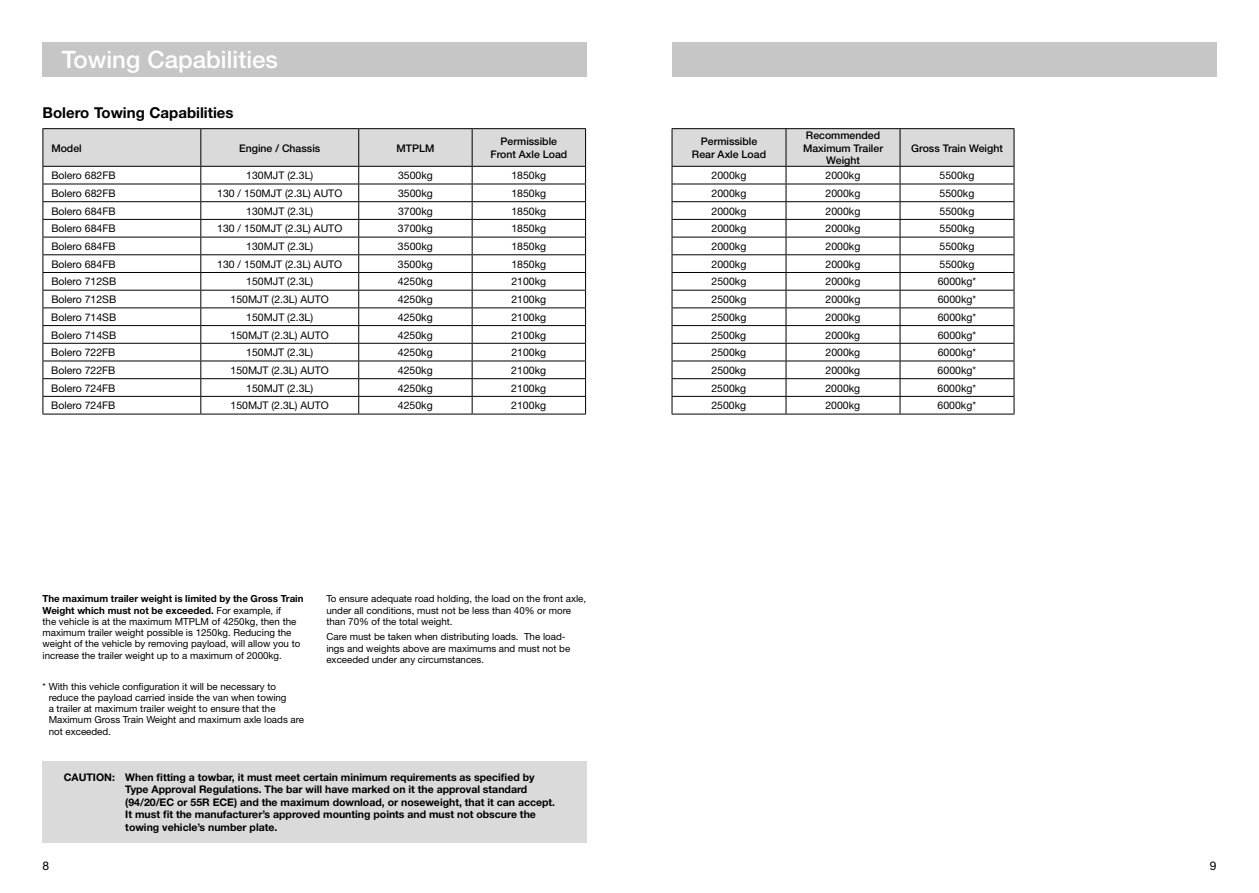
<style>
.page{position:relative;width:1259px;height:893px;background:#fff}
.page>*{position:absolute;margin:0;border:0;box-sizing:border-box;transform-origin:0 0}
.t1{font:500 24px "Helvetica Neue";color:#fff}
.t2{font:700 15px "Helvetica Neue";color:#000}
.t3{font:12px "Helvetica Neue";color:#000}
.t4{font:10.5px "Helvetica Neue";color:#000}
.t5{font:700 10.5px/12.6px "Helvetica Neue";color:#000}
.t6{font:500 10.5px/12.6px "Helvetica Neue";color:#000;text-align:center}
.t7{font:9.75px/11.2px "Helvetica Neue";color:#000}
.s1{font-weight:700}
</style>
<div class="page">
<div style="left:43px;top:43px;width:544px;height:34px;background:#c6c6c6"></div>
<div style="left:672px;top:43px;width:544px;height:34px;background:#c6c6c6"></div>
<hr style="left:43px;top:128px;width:158px;height:1px;background:#000">
<hr style="left:201px;top:128px;width:158px;height:1px;background:#000">
<hr style="left:359px;top:128px;width:113px;height:1px;background:#000">
<hr style="left:472px;top:128px;width:114px;height:1px;background:#000">
<hr style="left:671px;top:128px;width:115px;height:1px;background:#000">
<hr style="left:786px;top:128px;width:114px;height:1px;background:#000">
<hr style="left:900px;top:128px;width:114px;height:1px;background:#000">
<svg style="left:43px;top:129px;width:971px;height:285px"></svg>
<hr style="left:43px;top:414px;width:158px;height:1px;background:#000">
<hr style="left:201px;top:414px;width:158px;height:1px;background:#000">
<hr style="left:359px;top:414px;width:113px;height:1px;background:#000">
<hr style="left:472px;top:414px;width:114px;height:1px;background:#000">
<hr style="left:671px;top:414px;width:115px;height:1px;background:#000">
<hr style="left:786px;top:414px;width:114px;height:1px;background:#000">
<hr style="left:900px;top:414px;width:114px;height:1px;background:#000">
<div style="left:43px;top:761px;width:544px;height:81px;background:#dadada"></div>
<h1 class="t1" style="left:62px;top:45px;width:217px">Towing Capabilities</h1>
<h2 class="t2" style="left:43px;top:103px;width:193px">Bolero Towing Capabilities</h2>
<p class="t6" style="left:51px;top:141px;width:32px">Model</p>
<p class="t6" style="left:239px;top:141px;width:83px">Engine / Chassis</p>
<p class="t6" style="left:396px;top:141px;width:39px">MTPLM</p>
<p class="t6" style="left:490px;top:135px;width:78px">Permissible<br>Front Axle Load</p>
<p class="t6" style="left:692px;top:135px;width:76px">Permissible<br>Rear Axle Load</p>
<p class="t6" style="left:803px;top:129px;width:81px">Recommended<br>Maximum Trailer<br>Weight</p>
<p class="t6" style="left:911px;top:141px;width:93px">Gross Train Weight</p>
<p class="t4" style="left:51px;top:169px;width:66px">Bolero 682FB</p>
<p class="t4" style="left:246px;top:169px;width:68px">130MJT (2.3L)</p>
<p class="t4" style="left:398px;top:169px;width:36px">3500kg</p>
<p class="t4" style="left:511px;top:169px;width:36px">1850kg</p>
<p class="t4" style="left:711px;top:169px;width:36px">2000kg</p>
<p class="t4" style="left:825px;top:169px;width:36px">2000kg</p>
<p class="t4" style="left:939px;top:169px;width:36px">5500kg</p>
<p class="t4" style="left:51px;top:187px;width:66px">Bolero 682FB</p>
<p class="t4" style="left:217px;top:187px;width:127px">130 / 150MJT (2.3L) AUTO</p>
<p class="t4" style="left:398px;top:187px;width:36px">3500kg</p>
<p class="t4" style="left:511px;top:187px;width:36px">1850kg</p>
<p class="t4" style="left:711px;top:187px;width:36px">2000kg</p>
<p class="t4" style="left:825px;top:187px;width:36px">2000kg</p>
<p class="t4" style="left:939px;top:187px;width:36px">5500kg</p>
<p class="t4" style="left:51px;top:205px;width:66px">Bolero 684FB</p>
<p class="t4" style="left:246px;top:205px;width:68px">130MJT (2.3L)</p>
<p class="t4" style="left:398px;top:205px;width:36px">3700kg</p>
<p class="t4" style="left:511px;top:205px;width:36px">1850kg</p>
<p class="t4" style="left:711px;top:205px;width:36px">2000kg</p>
<p class="t4" style="left:825px;top:205px;width:36px">2000kg</p>
<p class="t4" style="left:939px;top:205px;width:36px">5500kg</p>
<p class="t4" style="left:51px;top:222px;width:66px">Bolero 684FB</p>
<p class="t4" style="left:217px;top:222px;width:127px">130 / 150MJT (2.3L) AUTO</p>
<p class="t4" style="left:398px;top:222px;width:36px">3700kg</p>
<p class="t4" style="left:511px;top:222px;width:36px">1850kg</p>
<p class="t4" style="left:711px;top:222px;width:36px">2000kg</p>
<p class="t4" style="left:825px;top:222px;width:36px">2000kg</p>
<p class="t4" style="left:939px;top:222px;width:36px">5500kg</p>
<p class="t4" style="left:51px;top:240px;width:66px">Bolero 684FB</p>
<p class="t4" style="left:246px;top:240px;width:68px">130MJT (2.3L)</p>
<p class="t4" style="left:398px;top:240px;width:36px">3500kg</p>
<p class="t4" style="left:511px;top:240px;width:36px">1850kg</p>
<p class="t4" style="left:711px;top:240px;width:36px">2000kg</p>
<p class="t4" style="left:825px;top:240px;width:36px">2000kg</p>
<p class="t4" style="left:939px;top:240px;width:36px">5500kg</p>
<p class="t4" style="left:51px;top:258px;width:66px">Bolero 684FB</p>
<p class="t4" style="left:217px;top:258px;width:127px">130 / 150MJT (2.3L) AUTO</p>
<p class="t4" style="left:398px;top:258px;width:36px">3500kg</p>
<p class="t4" style="left:511px;top:258px;width:36px">1850kg</p>
<p class="t4" style="left:711px;top:258px;width:36px">2000kg</p>
<p class="t4" style="left:825px;top:258px;width:36px">2000kg</p>
<p class="t4" style="left:939px;top:258px;width:36px">5500kg</p>
<p class="t4" style="left:51px;top:275px;width:66px">Bolero 712SB</p>
<p class="t4" style="left:246px;top:275px;width:68px">150MJT (2.3L)</p>
<p class="t4" style="left:398px;top:275px;width:36px">4250kg</p>
<p class="t4" style="left:511px;top:275px;width:36px">2100kg</p>
<p class="t4" style="left:711px;top:275px;width:36px">2500kg</p>
<p class="t4" style="left:825px;top:275px;width:36px">2000kg</p>
<p class="t4" style="left:937px;top:275px;width:40px">6000kg*</p>
<p class="t4" style="left:51px;top:293px;width:66px">Bolero 712SB</p>
<p class="t4" style="left:230px;top:293px;width:100px">150MJT (2.3L) AUTO</p>
<p class="t4" style="left:398px;top:293px;width:36px">4250kg</p>
<p class="t4" style="left:511px;top:293px;width:36px">2100kg</p>
<p class="t4" style="left:711px;top:293px;width:36px">2500kg</p>
<p class="t4" style="left:825px;top:293px;width:36px">2000kg</p>
<p class="t4" style="left:937px;top:293px;width:40px">6000kg*</p>
<p class="t4" style="left:51px;top:311px;width:66px">Bolero 714SB</p>
<p class="t4" style="left:246px;top:311px;width:68px">150MJT (2.3L)</p>
<p class="t4" style="left:398px;top:311px;width:36px">4250kg</p>
<p class="t4" style="left:511px;top:311px;width:36px">2100kg</p>
<p class="t4" style="left:711px;top:311px;width:36px">2500kg</p>
<p class="t4" style="left:825px;top:311px;width:36px">2000kg</p>
<p class="t4" style="left:937px;top:311px;width:40px">6000kg*</p>
<p class="t4" style="left:51px;top:329px;width:66px">Bolero 714SB</p>
<p class="t4" style="left:230px;top:329px;width:100px">150MJT (2.3L) AUTO</p>
<p class="t4" style="left:398px;top:329px;width:36px">4250kg</p>
<p class="t4" style="left:511px;top:329px;width:36px">2100kg</p>
<p class="t4" style="left:711px;top:329px;width:36px">2500kg</p>
<p class="t4" style="left:825px;top:329px;width:36px">2000kg</p>
<p class="t4" style="left:937px;top:329px;width:40px">6000kg*</p>
<p class="t4" style="left:51px;top:346px;width:66px">Bolero 722FB</p>
<p class="t4" style="left:246px;top:346px;width:68px">150MJT (2.3L)</p>
<p class="t4" style="left:398px;top:346px;width:36px">4250kg</p>
<p class="t4" style="left:511px;top:346px;width:36px">2100kg</p>
<p class="t4" style="left:711px;top:346px;width:36px">2500kg</p>
<p class="t4" style="left:825px;top:346px;width:36px">2000kg</p>
<p class="t4" style="left:937px;top:346px;width:40px">6000kg*</p>
<p class="t4" style="left:51px;top:364px;width:66px">Bolero 722FB</p>
<p class="t4" style="left:230px;top:364px;width:100px">150MJT (2.3L) AUTO</p>
<p class="t4" style="left:398px;top:364px;width:36px">4250kg</p>
<p class="t4" style="left:511px;top:364px;width:36px">2100kg</p>
<p class="t4" style="left:711px;top:364px;width:36px">2500kg</p>
<p class="t4" style="left:825px;top:364px;width:36px">2000kg</p>
<p class="t4" style="left:937px;top:364px;width:40px">6000kg*</p>
<p class="t4" style="left:51px;top:382px;width:66px">Bolero 724FB</p>
<p class="t4" style="left:246px;top:382px;width:68px">150MJT (2.3L)</p>
<p class="t4" style="left:398px;top:382px;width:36px">4250kg</p>
<p class="t4" style="left:511px;top:382px;width:36px">2100kg</p>
<p class="t4" style="left:711px;top:382px;width:36px">2500kg</p>
<p class="t4" style="left:825px;top:382px;width:36px">2000kg</p>
<p class="t4" style="left:937px;top:382px;width:40px">6000kg*</p>
<p class="t4" style="left:51px;top:399px;width:66px">Bolero 724FB</p>
<p class="t4" style="left:230px;top:399px;width:100px">150MJT (2.3L) AUTO</p>
<p class="t4" style="left:398px;top:399px;width:36px">4250kg</p>
<p class="t4" style="left:511px;top:399px;width:36px">2100kg</p>
<p class="t4" style="left:711px;top:399px;width:36px">2500kg</p>
<p class="t4" style="left:825px;top:399px;width:36px">2000kg</p>
<p class="t4" style="left:937px;top:399px;width:40px">6000kg*</p>
<p class="t7" style="left:43px;top:593px;width:262px"><span class="s1">The maximum trailer weight is limited by the Gross Train Weight which must not be exceeded.</span> For example, if<br>the vehicle is at the maximum MTPLM of 4250kg, then the maximum trailer weight possible is 1250kg. Reducing the weight of the vehicle by removing payload, will allow you to increase the trailer weight up to a maximum of 2000kg.</p>
<p class="t7" style="left:49px;top:680px;width:257px;text-indent:-6px">* With this vehicle configuration it will be necessary to reduce the payload carried inside the van when towing<br>a trailer at maximum trailer weight to ensure that the Maximum Gross Train Weight and maximum axle loads are not exceeded.</p>
<p class="t7" style="left:326px;top:593px;width:261px">To ensure adequate road holding, the load on the front axle, under all conditions, must not be less than 40% or more than 70% of the total weight.</p>
<p class="t7" style="left:326px;top:631px;width:245px">Care must be taken when distributing loads. The load&shy;ings and weights above are maximums and must not be exceeded under any circumstances.</p>
<p class="t5" style="left:125px;top:770px;width:431px;text-indent:-61px">CAUTION: When fitting a towbar, it must meet certain minimum requirements as specified by Type Approval Regulations. The bar will have marked on it the approval standard (94/20/EC or 55R ECE) and the maximum download, or noseweight, that it can accept.<br>It must fit the manufacturer’s approved mounting points and must not obscure the towing vehicle’s number plate.</p>
<p class="t3" style="left:43px;top:859px;width:8px">8</p>
<p class="t3" style="left:1209px;top:859px;width:8px">9</p>
</div>
